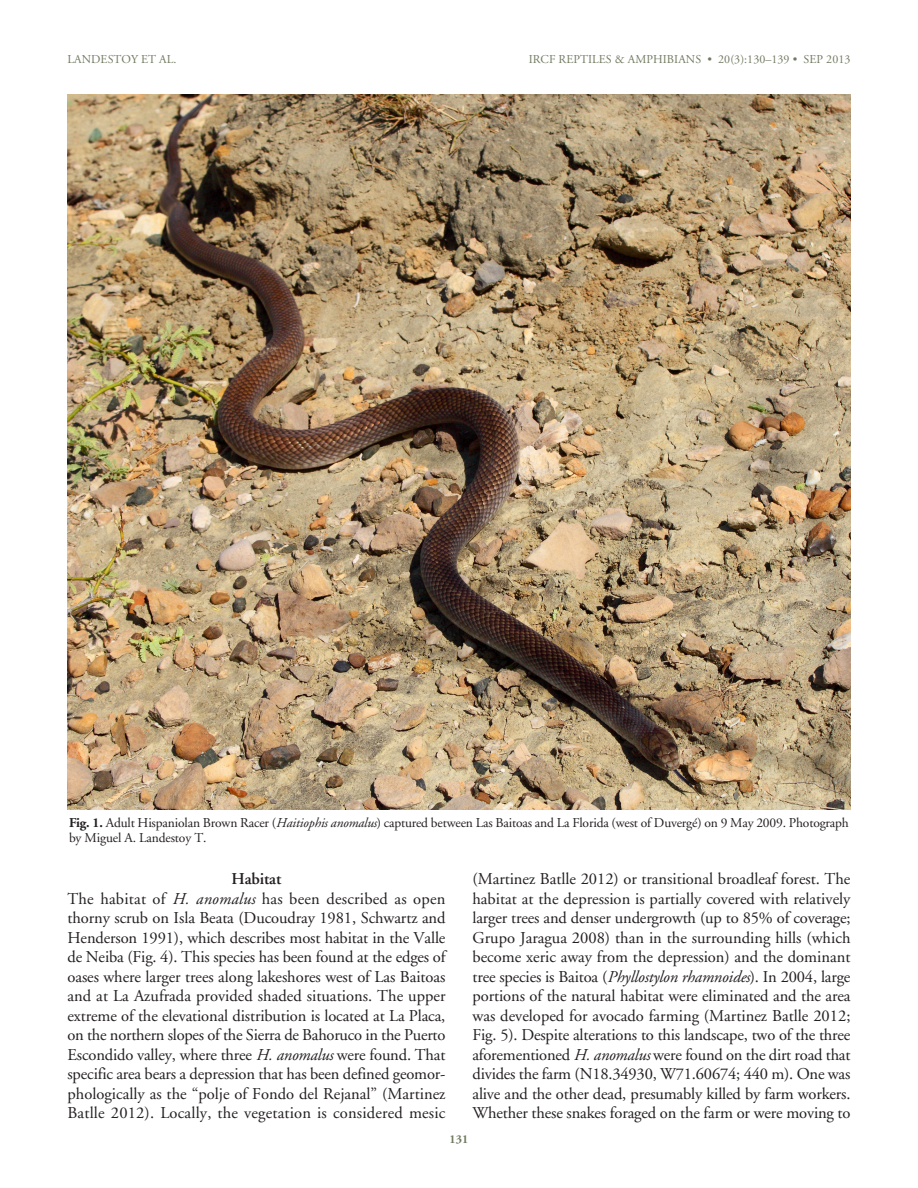
<style>
.page{position:relative;width:918px;height:1188px;background:#fff}
.page>*{position:absolute;margin:0;border:0;box-sizing:border-box;transform-origin:0 0}
.TEXT{font:16.5px/19.5px "Adobe Garamond";letter-spacing:-.005em;color:#231f20;text-align:justify}
.SUBhead{font:600 16.5px "Adobe Garamond";letter-spacing:-.01em;color:#231f20}
.Figure_Caption{font:13.5px/15px "Adobe Garamond";letter-spacing:-.01em;color:#231f20}
.Running_Head_RIGHT{font:12px "Adobe Garamond";letter-spacing:.005em;color:#717a60}
.Running_Head_LEFT{font:12px "Adobe Garamond";letter-spacing:.005em;color:#717a60}
.Running_Head_LEFT-2{font:700 12px "Adobe Garamond";color:#717a60}
.s1{font-weight:700}
.s2{font-style:italic}
</style>
<div class="page">
<img style="left:68px;top:94px;width:782px;height:716px">
<p class="Running_Head_LEFT" style="left:68px;top:53px;width:111px">LANDESTOY ET AL.</p>
<p class="Running_Head_RIGHT" style="left:529px;top:53px;width:323px">IRCF REPTILES &amp; AMPHIBIANS • 20(3):130–139 • SEP 2013</p>
<p class="Figure_Caption" style="left:69px;top:816px;width:781px"><span class="s1">Fig. 1.</span> Adult Hispaniolan Brown Racer (<span class="s2">Haitiophis anomalus</span>) captured between Las Baitoas and La Florida (west of Duvergé) on 9 May 2009. Photograph by Miguel A. Landestoy T.</p>
<p class="SUBhead" style="left:232px;top:870px;width:51px">Habitat</p>
<p class="TEXT" style="left:68px;top:889px;width:380px">The habitat of <span class="s2">H. anomalus</span> has been described as open thorny scrub on Isla Beata (Ducoudray 1981, Schwartz and Henderson 1991), which describes most habitat in the Valle de Neiba (Fig. 4). This species has been found at the edges of oases where larger trees along lakeshores west of Las Baitoas and at La Azufrada provided shaded situations. The upper extreme of the elevational distribution is located at La Placa, on the northern slopes of the Sierra de Bahoruco in the Puerto Escondido valley, where three <span class="s2">H. anomalus</span> were found. That specific area bears a depression that has been defined geomor&shy;phologically as the “polje of Fondo del Rejanal” (Martinez Batlle 2012). Locally, the vegetation is considered mesic</p>
<p class="TEXT" style="left:472px;top:870px;width:380px">(Martinez Batlle 2012) or transitional broadleaf forest. The habitat at the depression is partially covered with relatively larger trees and denser undergrowth (up to 85% of coverage; Grupo Jaragua 2008) than in the surrounding hills (which become xeric away from the depression) and the dominant tree species is Baitoa (<span class="s2">Phyllostylon rhamnoides</span>). In 2004, large portions of the natural habitat were eliminated and the area was developed for avocado farming (Martinez Batlle 2012; Fig. 5). Despite alterations to this landscape, two of the three aforementioned <span class="s2">H. anomalus</span> were found on the dirt road that divides the farm (N18.34930, W71.60674; 440 m). One was alive and the other dead, presumably killed by farm workers.<br>Whether these snakes foraged on the farm or were moving to</p>
<p class="Running_Head_LEFT-2" style="left:450px;top:1132px;width:20px">131</p>
</div>
